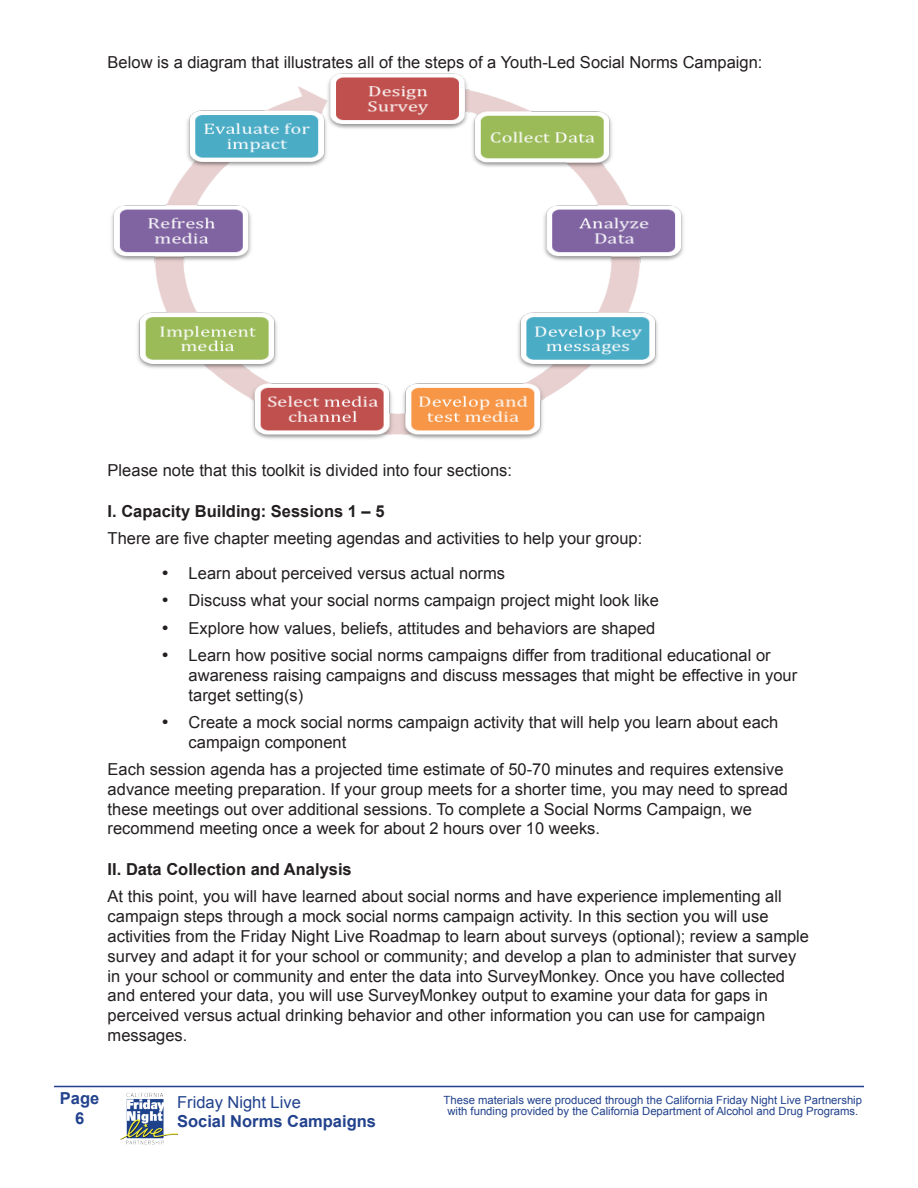
<style>
.page{position:relative;width:918px;height:1188px;background:#fff}
.page>*{position:absolute;margin:0;border:0;box-sizing:border-box;transform-origin:0 0}
.basic_1{font:16.5px/19.8px "Arial";color:#231f20}
.Basic_1_sub-heading{font:700 16.5px "Arial";color:#231f20}
.t1{font:700 16.5px/19.8px "Arial";color:#22428d;text-align:center}
.t2{font:16.5px "Arial";color:#22428d}
.t3{font:11.25px/11.2px "Arial";color:#22428d;text-align:center}
</style>
<div class="page">
<hr style="left:54px;top:1086px;width:810px;height:1px;background:#253f8e">
<img style="left:120px;top:1092px;width:57px;height:53px">
<img style="left:111px;top:73px;width:573px;height:366px">
<p class="basic_1" style="left:108px;top:52px;width:656px">Below is a diagram that illustrates all of the steps of a Youth-Led Social Norms Campaign:</p>
<p class="basic_1" style="left:108px;top:461px;width:406px">Please note that this toolkit is divided into four sections:</p>
<p class="Basic_1_sub-heading" style="left:108px;top:500px;width:278px">I. Capacity Building: Sessions 1 – 5</p>
<p class="basic_1" style="left:108px;top:529px;width:536px">There are five chapter meeting agendas and activities to help your group:</p>
<p class="basic_1" style="left:162px;top:564px;width:345px">• Learn about perceived versus actual norms</p>
<p class="basic_1" style="left:162px;top:591px;width:499px">• Discuss what your social norms campaign project might look like</p>
<p class="basic_1" style="left:162px;top:618px;width:495px">• Explore how values, beliefs, attitudes and behaviors are shaped</p>
<p class="basic_1" style="left:189px;top:645px;width:610px;text-indent:-27px">• Learn how positive social norms campaigns differ from traditional educational or awareness raising campaigns and discuss messages that might be effective in your target setting(s)</p>
<p class="basic_1" style="left:189px;top:712px;width:591px;text-indent:-27px">• Create a mock social norms campaign activity that will help you learn about each campaign component</p>
<p class="basic_1" style="left:108px;top:759px;width:682px">Each session agenda has a projected time estimate of 50-70 minutes and requires extensive advance meeting preparation. If your group meets for a shorter time, you may need to spread these meetings out over additional sessions. To complete a Social Norms Campaign, we recommend meeting once a week for about 2 hours over 10 weeks.</p>
<p class="Basic_1_sub-heading" style="left:108px;top:858px;width:246px">II. Data Collection and Analysis</p>
<p class="basic_1" style="left:108px;top:887px;width:703px">At this point, you will have learned about social norms and have experience implementing all campaign steps through a mock social norms campaign activity. In this section you will use activities from the Friday Night Live Roadmap to learn about surveys (optional); review a sample survey and adapt it for your school or community; and develop a plan to administer that survey in your school or community and enter the data into SurveyMonkey. Once you have collected and entered your data, you will use SurveyMonkey output to examine your data for gaps in perceived versus actual drinking behavior and other information you can use for campaign messages.</p>
<p class="t1" style="left:60px;top:1089px;width:41px">Page<br>6</p>
<p class="t2" style="left:177px;top:1091px;width:125px">Friday Night Live</p>
<p class="t1" style="left:177px;top:1112px;width:200px">Social Norms Campaigns</p>
<p class="t3" style="left:444px;top:1094px;width:420px">These materials were produced through the California Friday Night Live Partnership with funding provided by the California Department of Alcohol and Drug Programs.</p>
</div>
